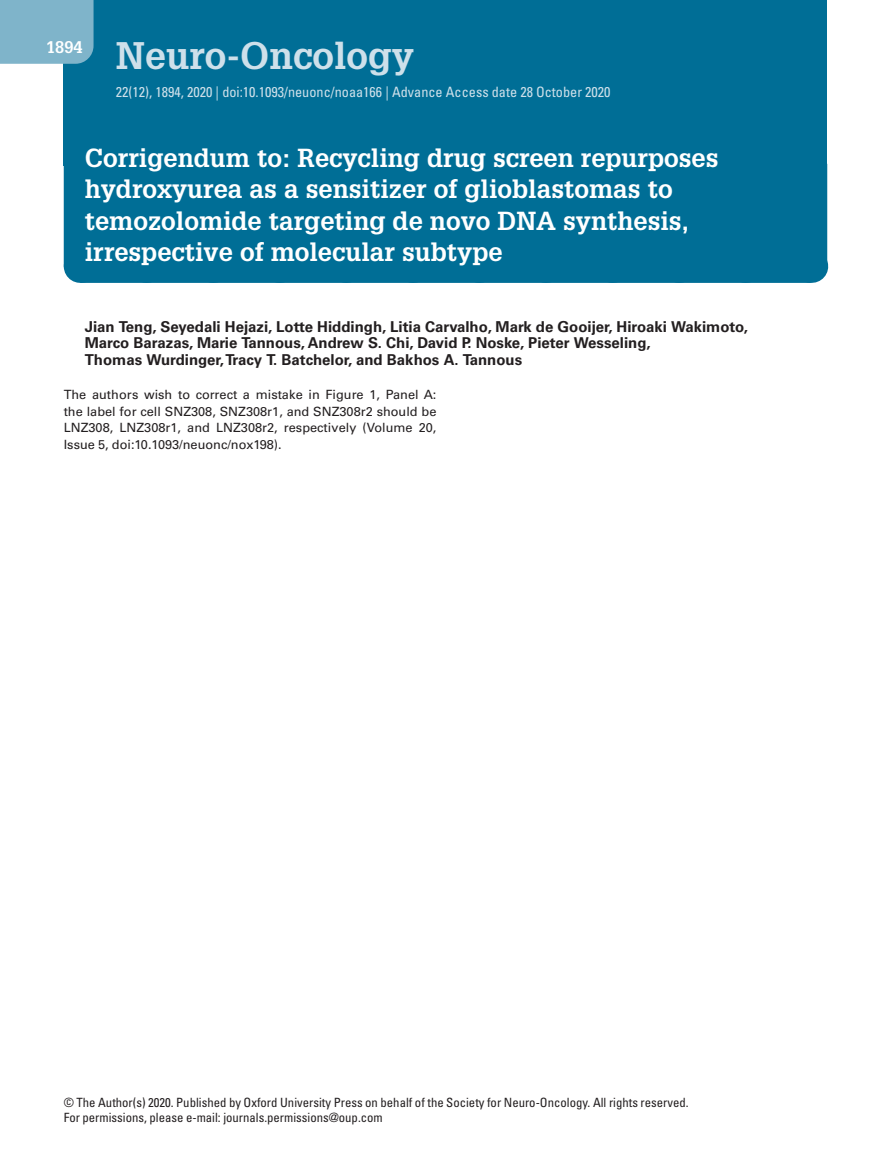
<style>
.page{position:relative;width:891px;height:1175px;background:#fff}
.page>*{position:absolute;margin:0;border:0;box-sizing:border-box;transform-origin:0 0}
.t1{font:700 37.5px "Glypha LT Std";color:#cee0ea}
.t2{font:700 25.5px/31.5px "Glypha LT Std";color:#fff}
.t3{font:700 16.5px "Glypha LT Std";color:#fff}
.t4{font:700 15px/16.5px "Univers LT Std";color:#231f20}
.t5{font:condensed 14.25px "Univers LT Std";color:#cee0ea}
.t6{font:12.75px/16.5px "Univers LT Std";color:#231f20;text-align:justify}
.t7{font:condensed 12.75px/15px "Univers LT Std";color:#231f20}
</style>
<div class="page">
<div style="left:64px;top:0;width:763px;height:166px;background:#006e96"></div>
<div style="left:0;top:0;width:94px;height:64px;background:#7fb4ca"></div>
<div style="left:64px;top:164px;width:763px;height:103px;background:#006e96"></div>
<div style="left:80px;top:250px;width:731px;height:33px;background:#006e96"></div>
<svg style="left:150px;top:282px;width:628px;height:1px"></svg>
<hr style="left:811px;top:250px;width:1px;height:33px;background:#006e96">
<p class="t3" style="left:46px;top:37px;width:38px">1894</p>
<h1 class="t1" style="left:116px;top:32px;width:299px">Neuro-Oncology</h1>
<p class="t5" style="left:116px;top:83px;width:496px">22(12), 1894, 2020 | doi:10.1093/neuonc/noaa166 | Advance Access date 28 October 2020</p>
<h2 class="t2" style="left:85px;top:141px;width:635px">Corrigendum to: Recycling drug screen repurposes hydroxyurea as a sensitizer of glioblastomas to temozolomide targeting de novo DNA synthesis, irrespective of molecular subtype</h2>
<p class="t4" style="left:85px;top:318px;width:665px">Jian Teng, Seyedali Hejazi, Lotte Hiddingh, Litia Carvalho, Mark de Gooijer, Hiroaki Wakimoto,<br>Marco Barazas, Marie Tannous, Andrew S. Chi, David P. Noske, Pieter Wesseling,<br>Thomas Wurdinger, Tracy T. Batchelor, and Bakhos A. Tannous</p>
<p class="t6" style="left:64px;top:387px;width:374px">The authors wish to correct a mistake in Figure 1, Panel A: the label for cell SNZ308, SNZ308r1, and SNZ308r2 should be LNZ308, LNZ308r1, and LNZ308r2, respectively (Volume 20, Issue 5, doi:10.1093/neuonc/nox198).</p>
<p class="t7" style="left:64px;top:1095px;width:626px">© The Author(s) 2020. Published by Oxford University Press on behalf of the Society for Neuro-Oncology. All rights reserved.<br>For permissions, please e-mail: journals.permissions@oup.com</p>
</div>
